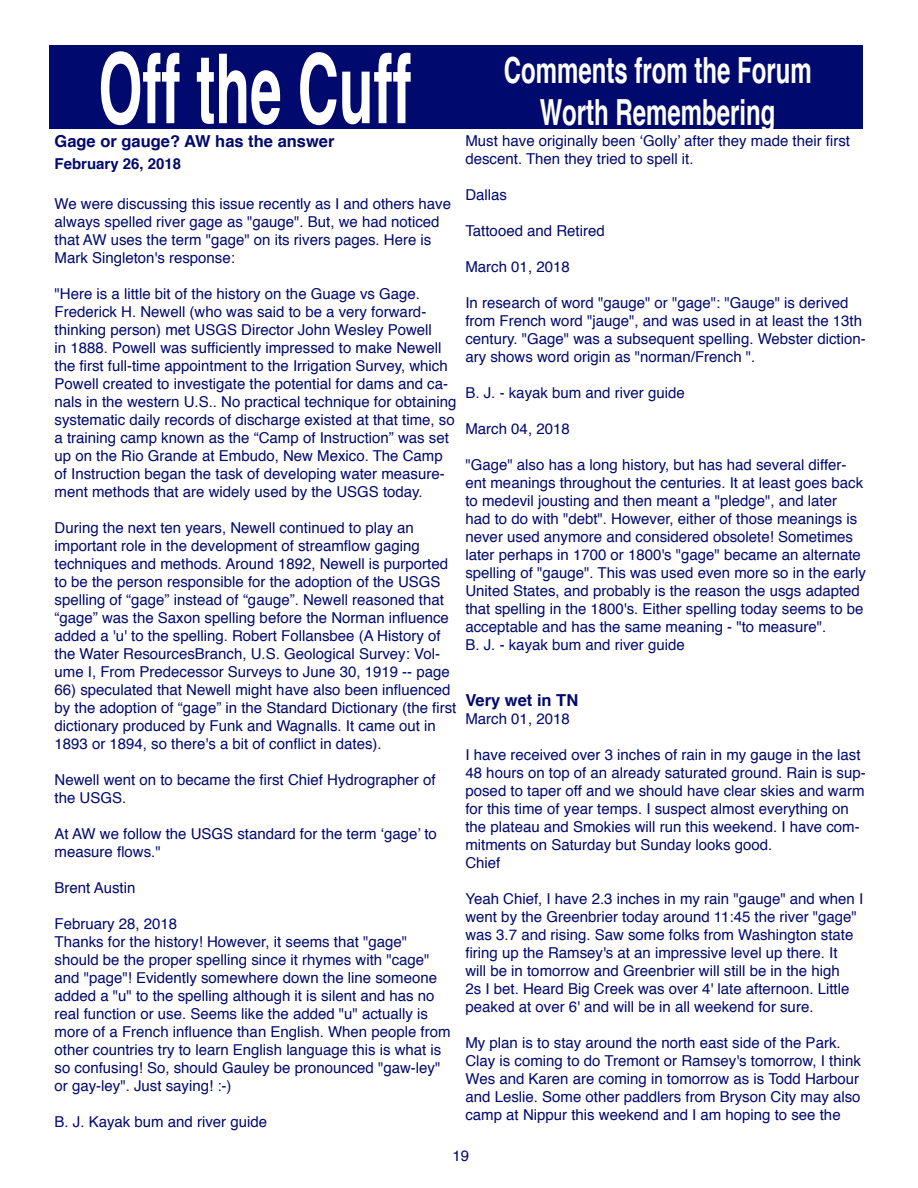
<style>
.page{position:relative;width:918px;height:1188px;background:#fff}
.page>*{position:absolute;margin:0;border:0;box-sizing:border-box;transform-origin:0 0}
.t1{font:700 96.9px "Helvetica";color:#fff;scale:.59 1}
.t2{font:700 36px/42px "Helvetica";color:#fff;text-align:center;scale:.67 1}
.t3{font:700 16.5px "Helvetica";color:#00096e}
.t4{font:15px/18px "Helvetica";color:#00096e}
.t5{font:700 15px "Helvetica";color:#00096e}
</style>
<div class="page">
<div style="left:50px;top:45px;width:813px;height:84px;background:#00096e"></div>
<h1 class="t1" style="left:98px;top:11px;width:533px">Off the Cuff</h1>
<h2 class="t2" style="left:504px;top:50px;width:461px">Comments from the Forum<br>Worth Remembering</h2>
<p class="t3" style="left:55px;top:128px;width:281px">Gage or gauge? AW has the answer</p>
<p class="t5" style="left:55px;top:152px;width:128px">February 26, 2018</p>
<p class="t4" style="left:55px;top:195px;width:398px">We were discussing this issue recently as I and others have always spelled river gage as "gauge". But, we had noticed that AW uses the term "gage" on its rivers pages. Here is Mark Singleton's response:</p>
<p class="t4" style="left:55px;top:285px;width:403px">"Here is a little bit of the history on the Guage vs Gage.<br>Frederick H. Newell (who was said to be a very forward&shy;thinking person) met USGS Director John Wesley Powell<br>in 1888. Powell was sufficiently impressed to make Newell the first full-time appointment to the Irrigation Survey, which Powell created to investigate the potential for dams and ca&shy;nals in the western U.S.. No practical technique for obtaining systematic daily records of discharge existed at that time, so a training camp known as the “Camp of Instruction” was set up on the Rio Grande at Embudo, New Mexico. The Camp of Instruction began the task of developing water measure&shy;ment methods that are widely used by the USGS today.</p>
<p class="t4" style="left:55px;top:519px;width:397px">During the next ten years, Newell continued to play an important role in the development of streamflow gaging techniques and methods. Around 1892, Newell is purported to be the person responsible for the adoption of the USGS spelling of “gage” instead of “gauge”. Newell reasoned that “gage” was the Saxon spelling before the Norman influence added a 'u' to the spelling. Robert Follansbee (A History of the Water ResourcesBranch, U.S. Geological Survey: Vol&shy;ume I, From Predecessor Surveys to June 30, 1919 -- page</p>
<p class="t4" style="left:55px;top:681px;width:403px">66) speculated that Newell might have also been influenced by the adoption of “gage” in the Standard Dictionary (the first dictionary produced by Funk and Wagnalls. It came out in 1893 or 1894, so there's a bit of conflict in dates).</p>
<p class="t4" style="left:55px;top:771px;width:382px">Newell went on to became the first Chief Hydrographer of the USGS.</p>
<p class="t4" style="left:55px;top:825px;width:384px">At AW we follow the USGS standard for the term ‘gage’ to measure flows."</p>
<p class="t4" style="left:55px;top:879px;width:82px">Brent Austin</p>
<p class="t4" style="left:55px;top:915px;width:398px">February 28, 2018<br>Thanks for the history! However, it seems that "gage" should be the proper spelling since it rhymes with "cage" and "page"! Evidently somewhere down the line someone added a "u" to the spelling although it is silent and has no real function or use. Seems like the added "u" actually is more of a French influence than English. When people from other countries try to learn English language this is what is so confusing! So, should Gauley be pronounced "gaw-ley" or gay-ley". Just saying! :-)</p>
<p class="t4" style="left:55px;top:1113px;width:214px">B. J. Kayak bum and river guide</p>
<p class="t4" style="left:465px;top:132px;width:386px">Must have originally been ‘Golly’ after they made their first descent. Then they tried to spell it.</p>
<p class="t4" style="left:465px;top:186px;width:43px">Dallas</p>
<p class="t4" style="left:465px;top:222px;width:141px">Tattooed and Retired</p>
<p class="t4" style="left:465px;top:258px;width:106px">March 01, 2018</p>
<p class="t4" style="left:465px;top:294px;width:402px">In research of word "gauge" or "gage": "Gauge" is derived from French word "jauge", and was used in at least the 13th century. "Gage" was a subsequent spelling. Webster diction&shy;ary shows word origin as "norman/French ".</p>
<p class="t4" style="left:465px;top:384px;width:221px">B. J. - kayak bum and river guide</p>
<p class="t4" style="left:465px;top:420px;width:106px">March 04, 2018</p>
<p class="t4" style="left:465px;top:456px;width:402px">"Gage" also has a long history, but has had several differ&shy;ent meanings throughout the centuries. It at least goes back to medevil jousting and then meant a "pledge", and later<br>had to do with "debt". However, either of those meanings is never used anymore and considered obsolete! Sometimes later perhaps in 1700 or 1800's "gage" became an alternate spelling of "gauge". This was used even more so in the early United States, and probably is the reason the usgs adapted that spelling in the 1800's. Either spelling today seems to be acceptable and has the same meaning - "to measure".<br>B. J. - kayak bum and river guide</p>
<p class="t3" style="left:465px;top:687px;width:114px">Very wet in TN</p>
<p class="t4" style="left:465px;top:710px;width:106px">March 01, 2018</p>
<p class="t4" style="left:465px;top:746px;width:402px">I have received over 3 inches of rain in my gauge in the last 48 hours on top of an already saturated ground. Rain is sup&shy;posed to taper off and we should have clear skies and warm for this time of year temps. I suspect almost everything on the plateau and Smokies will run this weekend. I have com&shy;mitments on Saturday but Sunday looks good.<br>Chief</p>
<p class="t4" style="left:465px;top:890px;width:399px">Yeah Chief, I have 2.3 inches in my rain "gauge" and when I went by the Greenbrier today around 11:45 the river "gage" was 3.7 and rising. Saw some folks from Washington state firing up the Ramsey's at an impressive level up there. It<br>will be in tomorrow and Greenbrier will still be in the high<br>2s I bet. Heard Big Creek was over 4' late afternoon. Little peaked at over 6' and will be in all weekend for sure.</p>
<p class="t4" style="left:465px;top:1034px;width:397px">My plan is to stay around the north east side of the Park.<br>Clay is coming to do Tremont or Ramsey's tomorrow, I think Wes and Karen are coming in tomorrow as is Todd Harbour and Leslie. Some other paddlers from Bryson City may also camp at Nippur this weekend and I am hoping to see the</p>
<p class="t4" style="left:453px;top:1147px;width:18px">19</p>
</div>
